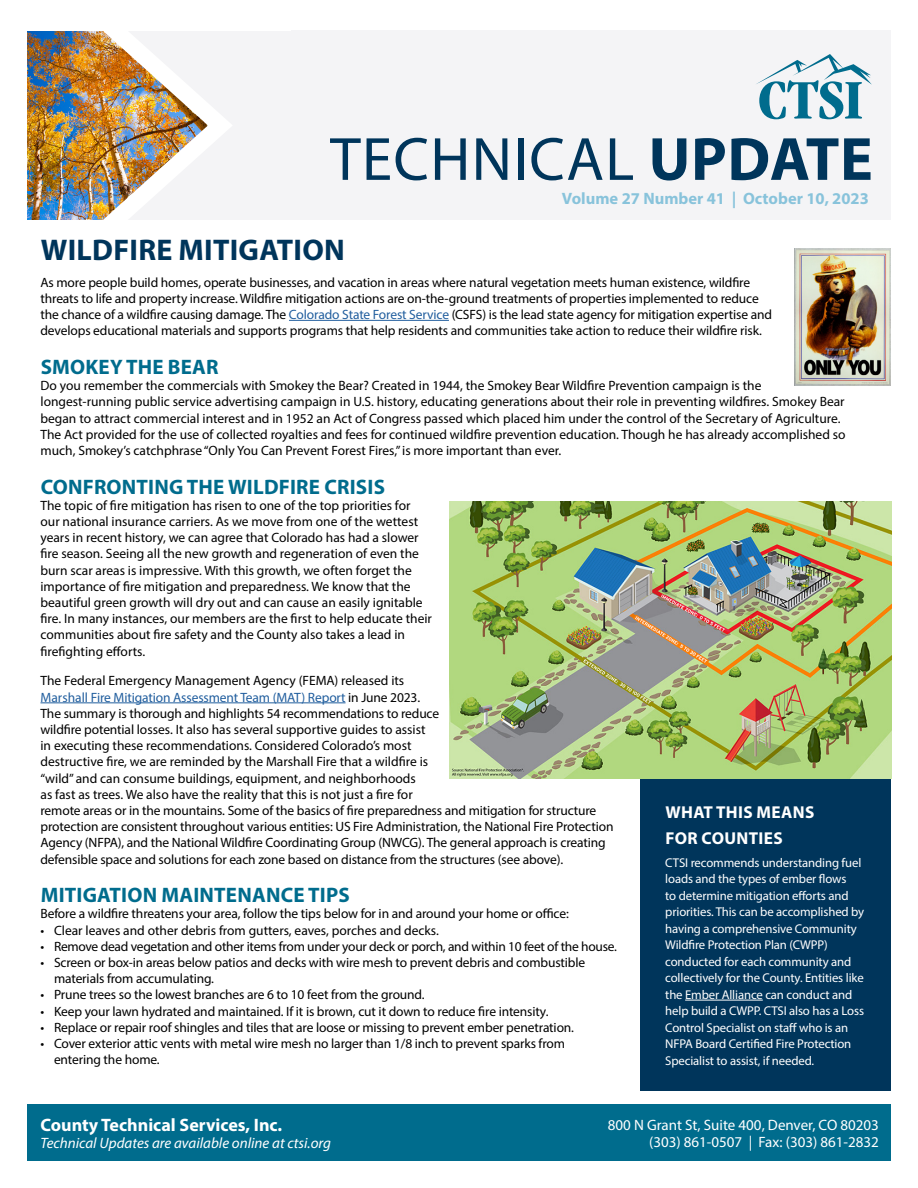
<style>
.page{position:relative;width:918px;height:1188px;background:#fff}
.page>*{position:absolute;margin:0;border:0;box-sizing:border-box;transform-origin:0 0}
.t1{font:61.5px "Myriad Pro";letter-spacing:.02em;color:#00355b}
.t2{font:700 30px "Myriad Pro";letter-spacing:.01em;color:#00355b}
.t3{font:700 21px "Myriad Pro";letter-spacing:.01em;color:#006c8d}
.t4{font:700 18px "Myriad Pro";color:#fff}
.t5{font:700 17.25px/25.2px "Myriad Pro";letter-spacing:.02em;color:#fff}
.t6{font:700 16.5px "Myriad Pro";color:#88c3db}
.t7{font:15px/17.2px "Myriad Pro";color:#fff;text-align:right}
.t8{font:italic 15px "Myriad Pro";color:#fff}
.t9{font:13.5px/16.2px "Myriad Pro";letter-spacing:-.01em;color:#000}
.t10{font:12.75px/16.5px "Myriad Pro";letter-spacing:-.01em;color:#fff}
.s1{font-weight:700}
.s2{color:#215e9e}
</style>
<div class="page">
<div style="left:640px;top:778px;width:251px;height:313px;background:#00355b"></div>
<div style="left:27px;top:31px;width:864px;height:189px;background:#f4f4f6"></div>
<svg style="left:208px;top:104px;width:24px;height:42px"></svg>
<div style="left:27px;top:1105px;width:864px;height:56px;background:#006c8d"></div>
<img style="left:27px;top:31px;width:181px;height:189px">
<svg style="left:756px;top:54px;width:116px;height:65px"></svg>
<hr style="left:685px;top:1000px;width:78px;height:1px;background:#fff">
<hr style="left:289px;top:320px;width:160px;height:1px;background:#215e9e">
<hr style="left:40px;top:703px;width:306px;height:1px;background:#215e9e">
<img style="left:795px;top:249px;width:96px;height:136px">
<img style="left:450px;top:501px;width:441px;height:277px">
<h1 class="t1" style="left:330px;top:121px;width:544px">TECHNICAL <span class="s1">UPDATE</span></h1>
<p class="t6" style="left:562px;top:187px;width:308px">Volume 27 Number 41 | October 10, 2023</p>
<h2 class="t2" style="left:41px;top:231px;width:306px">WILDFIRE MITIGATION</h2>
<p class="t9" style="left:40px;top:274px;width:733px">As more people build homes, operate businesses, and vacation in areas where natural vegetation meets human existence, wildfire threats to life and property increase. Wildfire mitigation actions are on-the-ground treatments of properties implemented to reduce the chance of a wildfire causing damage. The <span class="s2">Colorado State Forest Service</span> (CSFS) is the lead state agency for mitigation expertise and develops educational materials and supports programs that help residents and communities take action to reduce their wildfire risk.</p>
<h3 class="t3" style="left:41px;top:353px;width:180px">SMOKEY THE BEAR</h3>
<p class="t9" style="left:40px;top:377px;width:807px">Do you remember the commercials with Smokey the Bear? Created in 1944, the Smokey Bear Wildfire Prevention campaign is the longest-running public service advertising campaign in U.S. history, educating generations about their role in preventing wildfires. Smokey Bear began to attract commercial interest and in 1952 an Act of Congress passed which placed him under the control of the Secretary of Agriculture.<br>The Act provided for the use of collected royalties and fees for continued wildfire prevention education. Though he has already accomplished so much, Smokey’s catchphrase “Only You Can Prevent Forest Fires,” is more important than ever.</p>
<h3 class="t3" style="left:41px;top:473px;width:346px">CONFRONTING THE WILDFIRE CRISIS</h3>
<p class="t9" style="left:40px;top:497px;width:393px">The topic of fire mitigation has risen to one of the top priorities for our national insurance carriers. As we move from one of the wettest years in recent history, we can agree that Colorado has had a slower fire season. Seeing all the new growth and regeneration of even the burn scar areas is impressive. With this growth, we often forget the importance of fire mitigation and preparedness. We know that the beautiful green growth will dry out and can cause an easily ignitable fire. In many instances, our members are the first to help educate their communities about fire safety and the County also takes a lead in firefighting efforts.</p>
<p class="t9" style="left:40px;top:672px;width:575px">The Federal Emergency Management Agency (FEMA) released its<br><span class="s2">Marshall Fire Mitigation Assessment Team (MAT) Report</span> in June 2023.<br>The summary is thorough and highlights 54 recommendations to reduce<br>wildfire potential losses. It also has several supportive guides to assist<br>in executing these recommendations. Considered Colorado’s most<br>destructive fire, we are reminded by the Marshall Fire that a wildfire is<br>“wild” and can consume buildings, equipment, and neighborhoods<br>as fast as trees. We also have the reality that this is not just a fire for<br>remote areas or in the mountains. Some of the basics of fire preparedness and mitigation for structure protection are consistent throughout various entities: US Fire Administration, the National Fire Protection Agency (NFPA), and the National Wildfire Coordinating Group (NWCG). The general approach is creating defensible space and solutions for each zone based on distance from the structures (see above).</p>
<h3 class="t3" style="left:41px;top:881px;width:311px">MITIGATION MAINTENANCE TIPS</h3>
<p class="t9" style="left:40px;top:906px;width:530px">Before a wildfire threatens your area, follow the tips below for in and around your home or office:</p>
<p class="t9" style="left:40px;top:922px;width:400px">• Clear leaves and other debris from gutters, eaves, porches and decks.</p>
<p class="t9" style="left:40px;top:938px;width:578px">• Remove dead vegetation and other items from under your deck or porch, and within 10 feet of the house.</p>
<p class="t9" style="left:54px;top:954px;width:533px;text-indent:-14px">• Screen or box-in areas below patios and decks with wire mesh to prevent debris and combustible materials from accumulating.</p>
<p class="t9" style="left:40px;top:987px;width:386px">• Prune trees so the lowest branches are 6 to 10 feet from the ground.</p>
<p class="t9" style="left:40px;top:1003px;width:509px">• Keep your lawn hydrated and maintained. If it is brown, cut it down to reduce fire intensity.</p>
<p class="t9" style="left:40px;top:1019px;width:535px">• Replace or repair roof shingles and tiles that are loose or missing to prevent ember penetration.</p>
<p class="t9" style="left:54px;top:1035px;width:513px;text-indent:-14px">• Cover exterior attic vents with metal wire mesh no larger than 1/8 inch to prevent sparks from entering the home.</p>
<p class="t5" style="left:665px;top:799px;width:150px">WHAT THIS MEANS<br>FOR COUNTIES</p>
<p class="t10" style="left:665px;top:854px;width:201px">CTSI recommends understanding fuel loads and the types of ember flows<br>to determine mitigation efforts and priorities. This can be accomplished by having a comprehensive Community Wildfire Protection Plan (CWPP) conducted for each community and collectively for the County. Entities like the Ember Alliance can conduct and help build a CWPP. CTSI also has a Loss Control Specialist on staff who is an NFPA Board Certified Fire Protection Specialist to assist, if needed.</p>
<h3 class="t4" style="left:40px;top:1113px;width:243px">County Technical Services, Inc.</h3>
<p class="t8" style="left:40px;top:1134px;width:292px">Technical Updates are available online at ctsi.org</p>
<p class="t7" style="left:608px;top:1116px;width:273px">800 N Grant St, Suite 400, Denver, CO 80203 (303) 861-0507 | Fax: (303) 861-2832</p>
</div>
